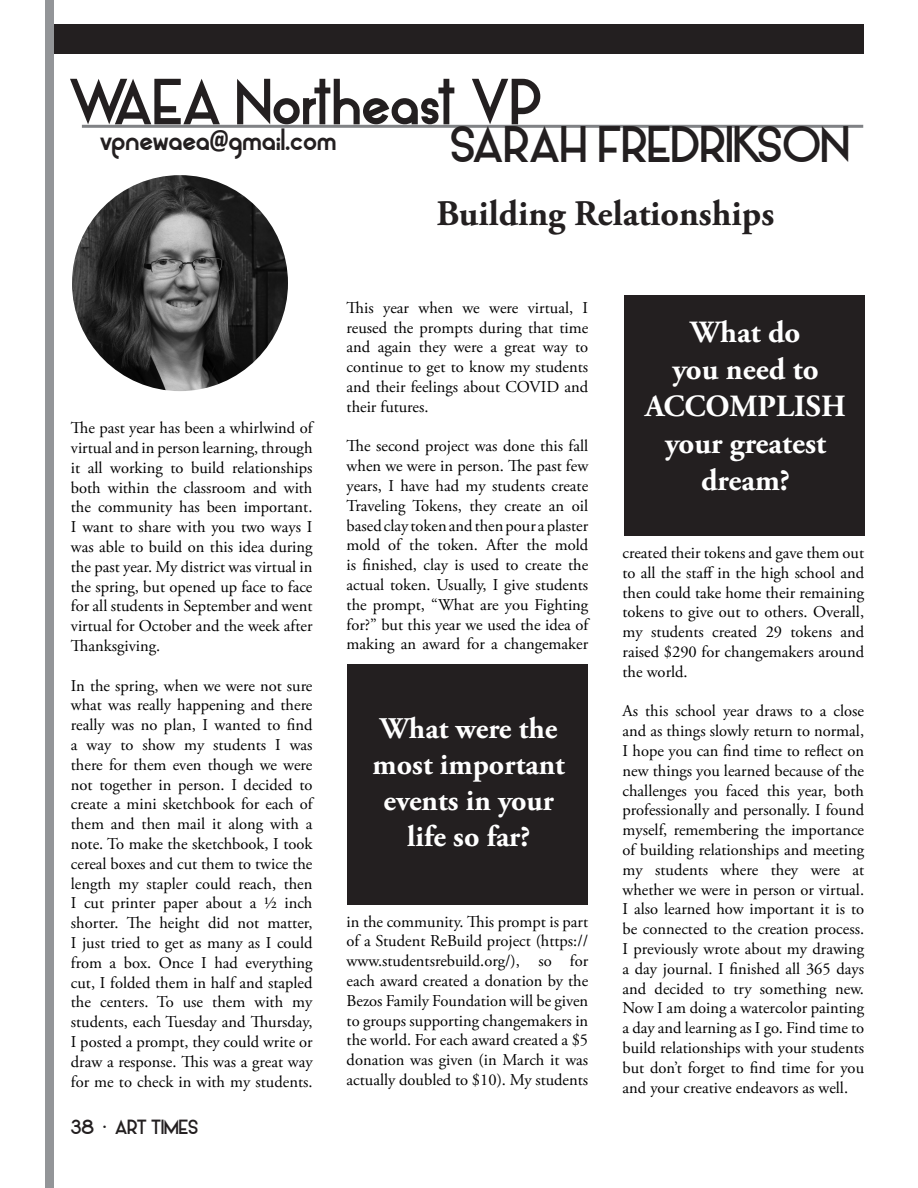
<style>
.page{position:relative;width:918px;height:1188px;background:#fff}
.page>*{position:absolute;margin:0;border:0;box-sizing:border-box;transform-origin:0 0}
.t1{font:57px "Alpaca Scarlett Demo";color:#231f20}
.t2{font:45px "Alpaca Scarlett Demo";color:#231f20}
.t3{font:700 36px "Adobe Garamond Pro";color:#231f20}
.t4{font:700 30.75px/37px "Adobe Garamond Pro";color:#fff;text-align:center}
.t5{font:700 30px/36px "Adobe Garamond Pro";color:#fff;text-align:center}
.t6{font:27px "Alpaca Scarlett Demo";color:#231f20}
.t7{font:18px "Alpaca Scarlett Demo";color:#231f20}
.t8{font:16.5px/19.8px "Adobe Garamond Pro";color:#000;text-align:justify}
.s1{font-family:"Bebas Neue"}
</style>
<div class="page">
<div style="left:54px;top:25px;width:810px;height:29px;background:#231f20"></div>
<div style="left:46px;top:0;width:8px;height:1188px;background:#939598"></div>
<hr style="left:82px;top:125px;width:781px;height:3px;background:#808285">
<img style="left:72px;top:175px;width:216px;height:216px;border-radius:108px">
<div style="left:624px;top:295px;width:241px;height:241px;background:#231f20"></div>
<div style="left:348px;top:664px;width:240px;height:240px;background:#231f20"></div>
<p class="t1" style="left:68px;top:64px;width:475px">WAEA Northeast VP</p>
<p class="t6" style="left:99px;top:121px;width:238px">vpnewaea<span class="s1">@</span>gmail.com</p>
<p class="t2" style="left:450px;top:114px;width:401px">SARAH FREDRIKSON</p>
<p class="t3" style="left:437px;top:192px;width:339px">Building Relationships</p>
<p class="t8" style="left:71px;top:419px;width:243px">The past year has been a whirlwind of virtual and in person learning, through it all working to build relationships both within the classroom and with the community has been important.<br>I want to share with you two ways I was able to build on this idea during the past year. My district was virtual in the spring, but opened up face to face for all students in September and went virtual for October and the week after Thanksgiving.</p>
<p class="t8" style="left:71px;top:676px;width:243px">In the spring, when we were not sure what was really happening and there really was no plan, I wanted to find a way to show my students I was there for them even though we were not together in person. I decided to create a mini sketchbook for each of them and then mail it along with a note. To make the sketchbook, I took cereal boxes and cut them to twice the length my stapler could reach, then I cut printer paper about a ½ inch shorter. The height did not matter, I just tried to get as many as I could from a box. Once I had everything cut, I folded them in half and stapled the centers. To use them with my students, each Tuesday and Thursday, I posted a prompt, they could write or draw a response. This was a great way for me to check in with my students.</p>
<p class="t7" style="left:71px;top:1115px;width:129px">38 . ART TIMES</p>
<p class="t8" style="left:347px;top:298px;width:243px">This year when we were virtual, I reused the prompts during that time and again they were a great way to continue to get to know my students and their feelings about COVID and their futures.</p>
<p class="t8" style="left:347px;top:437px;width:243px">The second project was done this fall when we were in person. The past few years, I have had my students create Traveling Tokens, they create an oil based clay token and then pour a plaster mold of the token. After the mold is finished, clay is used to create the actual token. Usually, I give students the prompt, “What are you Fighting for?” but this year we used the idea of making an award for a changemaker</p>
<p class="t5" style="left:373px;top:711px;width:194px">What were the most important events in your life so far?</p>
<p class="t8" style="left:347px;top:912px;width:243px">in the community. This prompt is part of a Student ReBuild project (https:// www.studentsrebuild.org/), so for each award created a donation by the Bezos Family Foundation will be given to groups supporting changemakers in the world. For each award created a $5 donation was given (in March it was actually doubled to $10). My students</p>
<p class="t4" style="left:645px;top:315px;width:202px">What do<br>you need to<br>ACCOMPLISH your greatest dream?</p>
<p class="t8" style="left:623px;top:544px;width:243px">created their tokens and gave them out to all the staff in the high school and then could take home their remaining tokens to give out to others. Overall, my students created 29 tokens and raised $290 for changemakers around the world.</p>
<p class="t8" style="left:623px;top:702px;width:243px">As this school year draws to a close and as things slowly return to normal, I hope you can find time to reflect on new things you learned because of the challenges you faced this year, both professionally and personally. I found myself, remembering the importance of building relationships and meeting my students where they were at whether we were in person or virtual.<br>I also learned how important it is to be connected to the creation process.<br>I previously wrote about my drawing a day journal. I finished all 365 days and decided to try something new.<br>Now I am doing a watercolor painting a day and learning as I go. Find time to build relationships with your students but don’t forget to find time for you and your creative endeavors as well.</p>
</div>
